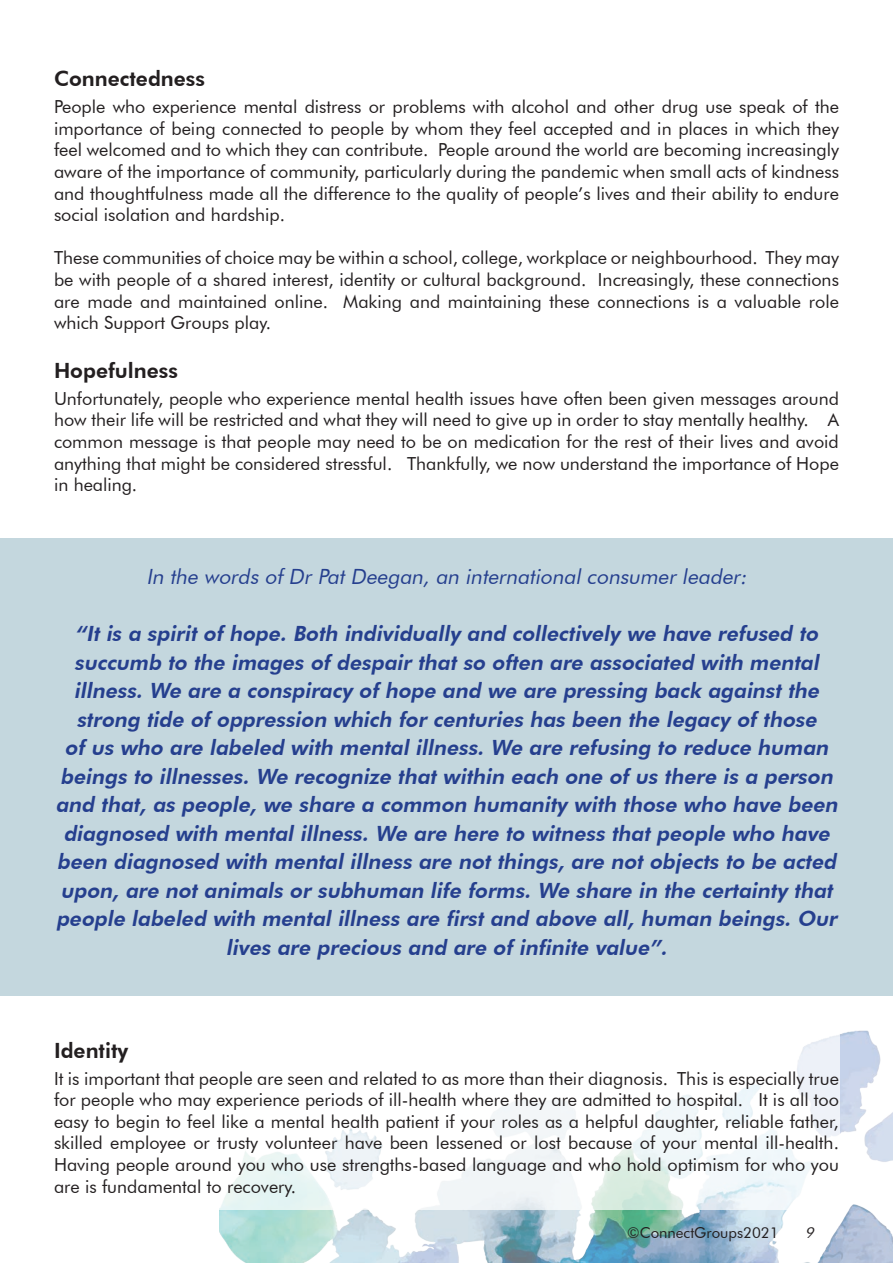
<style>
.page{position:relative;width:893px;height:1263px;background:#fff}
.page>*{position:absolute;margin:0;border:0;box-sizing:border-box;transform-origin:0 0}
.t1{font:italic 800 21px/28.5px "Futura BT";color:#253f8e;text-align:center}
.t2{font:italic 21px "Futura BT";color:#253f8e}
.t3{font:800 21px "Futura BT";color:#231f20}
.t4{font:18px/21.6px "Futura BT";color:#231f20;text-align:justify}
.t5{font:15px "Futura BT";color:#231f20}
.t6{font:italic 15px "Futura BT";color:#231f20}
</style>
<div class="page">
<img style="left:219px;top:1030px;width:674px;height:233px">
<svg style="left:1px;top:995px;width:839px;height:214px"></svg>
<div style="left:0;top:538px;width:893px;height:457px;background:#c4d7de"></div>
<p class="t3" style="left:54px;top:66px;width:153px">Connectedness</p>
<p class="t4" style="left:54px;top:96px;width:786px">People who experience mental distress or problems with alcohol and other drug use speak of the importance of being connected to people by whom they feel accepted and in places in which they feel welcomed and to which they can contribute. People around the world are becoming increasingly aware of the importance of community, particularly during the pandemic when small acts of kindness and thoughtfulness made all the difference to the quality of people’s lives and their ability to endure social isolation and hardship.</p>
<p class="t4" style="left:54px;top:247px;width:786px">These communities of choice may be within a school, college, workplace or neighbourhood. They may be with people of a shared interest, identity or cultural background. Increasingly, these connections are made and maintained online. Making and maintaining these connections is a valuable role which Support Groups play.</p>
<p class="t3" style="left:54px;top:357px;width:126px">Hopefulness</p>
<p class="t4" style="left:54px;top:387px;width:786px">Unfortunately, people who experience mental health issues have often been given messages around how their life will be restricted and what they will need to give up in order to stay mentally healthy. A common message is that people may need to be on medication for the rest of their lives and avoid anything that might be considered stressful. Thankfully, we now understand the importance of Hope in healing.</p>
<p class="t2" style="left:146px;top:564px;width:606px">In the words of Dr Pat Deegan, an international consumer leader:</p>
<p class="t1" style="left:55px;top:620px;width:788px">“It is a spirit of hope. Both individually and collectively we have refused to succumb to the images of despair that so often are associated with mental illness. We are a conspiracy of hope and we are pressing back against the strong tide of oppression which for centuries has been the legacy of those<br>of us who are labeled with mental illness. We are refusing to reduce human beings to illnesses. We recognize that within each one of us there is a person and that, as people, we share a common humanity with those who have been diagnosed with mental illness. We are here to witness that people who have been diagnosed with mental illness are not things, are not objects to be acted upon, are not animals or subhuman life forms. We share in the certainty that people labeled with mental illness are first and above all, human beings. Our lives are precious and are of infinite value”.</p>
<p class="t3" style="left:54px;top:1037px;width:76px">Identity</p>
<p class="t4" style="left:54px;top:1067px;width:786px">It is important that people are seen and related to as more than their diagnosis. This is especially true for people who may experience periods of ill-health where they are admitted to hospital. It is all too easy to begin to feel like a mental health patient if your roles as a helpful daughter, reliable father, skilled employee or trusty volunteer have been lessened or lost because of your mental ill-health.<br>Having people around you who use strengths-based language and who hold optimism for who you are is fundamental to recovery.</p>
<p class="t5" style="left:627px;top:1224px;width:153px">©ConnectGroups2021</p>
<p class="t6" style="left:805px;top:1224px;width:14px">9</p>
</div>
